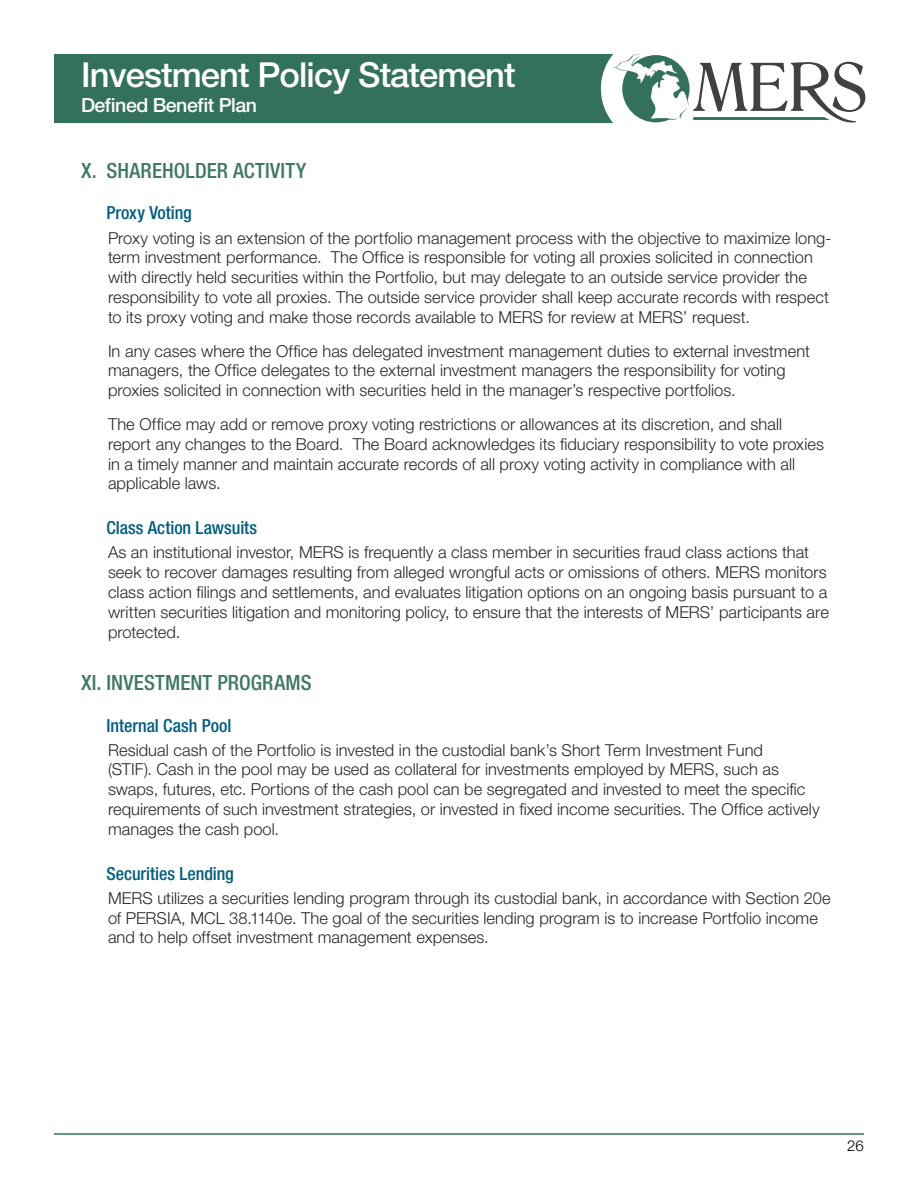
<style>
.page{position:relative;width:918px;height:1188px;background:#fff}
.page>*{position:absolute;margin:0;border:0;box-sizing:border-box;transform-origin:0 0}
.t1{font:500 34.5px "Helvetica Neue LT Std";letter-spacing:-.025em;color:#fff}
.t2{font:500 condensed 21px "Helvetica Neue LT Std";letter-spacing:.005em;color:#407963}
.t3{font:500 19.5px "Helvetica Neue LT Std";letter-spacing:-.025em;color:#fff}
.t4{font:500 condensed 18px "Helvetica Neue LT Std";color:#005d7e}
.t5{font:300 16.5px/19.8px "Helvetica Neue LT Std";color:#292829}
.t6{font:300 15px "Helvetica Neue LT Std";color:#000}
</style>
<div class="page">
<hr style="left:54px;top:1133px;width:810px;height:2px;background:#34715b">
<div style="left:54px;top:54px;width:582px;height:69px;background:#34715b"></div>
<div style="left:601px;top:34px;width:109px;height:109px;background:#fff;border-radius:50%"></div>
<svg style="left:614px;top:54px;width:251px;height:69px"></svg>
<h1 class="t1" style="left:81px;top:54px;width:436px">Investment Policy Statement</h1>
<p class="t3" style="left:81px;top:94px;width:177px">Defined Benefit Plan</p>
<p class="t2" style="left:81px;top:158px;width:227px">X. SHAREHOLDER ACTIVITY</p>
<p class="t4" style="left:107px;top:202px;width:87px">Proxy Voting</p>
<p class="t5" style="left:108px;top:227px;width:725px">Proxy voting is an extension of the portfolio management process with the objective to maximize long&shy;term investment performance. The Office is responsible for voting all proxies solicited in connection with directly held securities within the Portfolio, but may delegate to an outside service provider the responsibility to vote all proxies. The outside service provider shall keep accurate records with respect to its proxy voting and make those records available to MERS for review at MERS’ request.</p>
<p class="t5" style="left:108px;top:340px;width:704px">In any cases where the Office has delegated investment management duties to external investment managers, the Office delegates to the external investment managers the responsibility for voting proxies solicited in connection with securities held in the manager’s respective portfolios.</p>
<p class="t5" style="left:108px;top:414px;width:718px">The Office may add or remove proxy voting restrictions or allowances at its discretion, and shall report any changes to the Board. The Board acknowledges its fiduciary responsibility to vote proxies in a timely manner and maintain accurate records of all proxy voting activity in compliance with all applicable laws.</p>
<p class="t4" style="left:107px;top:517px;width:152px">Class Action Lawsuits</p>
<p class="t5" style="left:108px;top:542px;width:722px">As an institutional investor, MERS is frequently a class member in securities fraud class actions that seek to recover damages resulting from alleged wrongful acts or omissions of others. MERS monitors class action filings and settlements, and evaluates litigation options on an ongoing basis pursuant to a written securities litigation and monitoring policy, to ensure that the interests of MERS’ participants are protected.</p>
<p class="t2" style="left:81px;top:670px;width:232px">XI. INVESTMENT PROGRAMS</p>
<p class="t4" style="left:107px;top:714px;width:126px">Internal Cash Pool</p>
<p class="t5" style="left:108px;top:740px;width:713px">Residual cash of the Portfolio is invested in the custodial bank’s Short Term Investment Fund<br>(STIF). Cash in the pool may be used as collateral for investments employed by MERS, such as swaps, futures, etc. Portions of the cash pool can be segregated and invested to meet the specific requirements of such investment strategies, or invested in fixed income securities. The Office actively manages the cash pool.</p>
<p class="t4" style="left:107px;top:863px;width:129px">Securities Lending</p>
<p class="t5" style="left:108px;top:888px;width:724px">MERS utilizes a securities lending program through its custodial bank, in accordance with Section 20e of PERSIA, MCL 38.1140e. The goal of the securities lending program is to increase Portfolio income and to help offset investment management expenses.</p>
<p class="t6" style="left:847px;top:1136px;width:18px">26</p>
</div>
